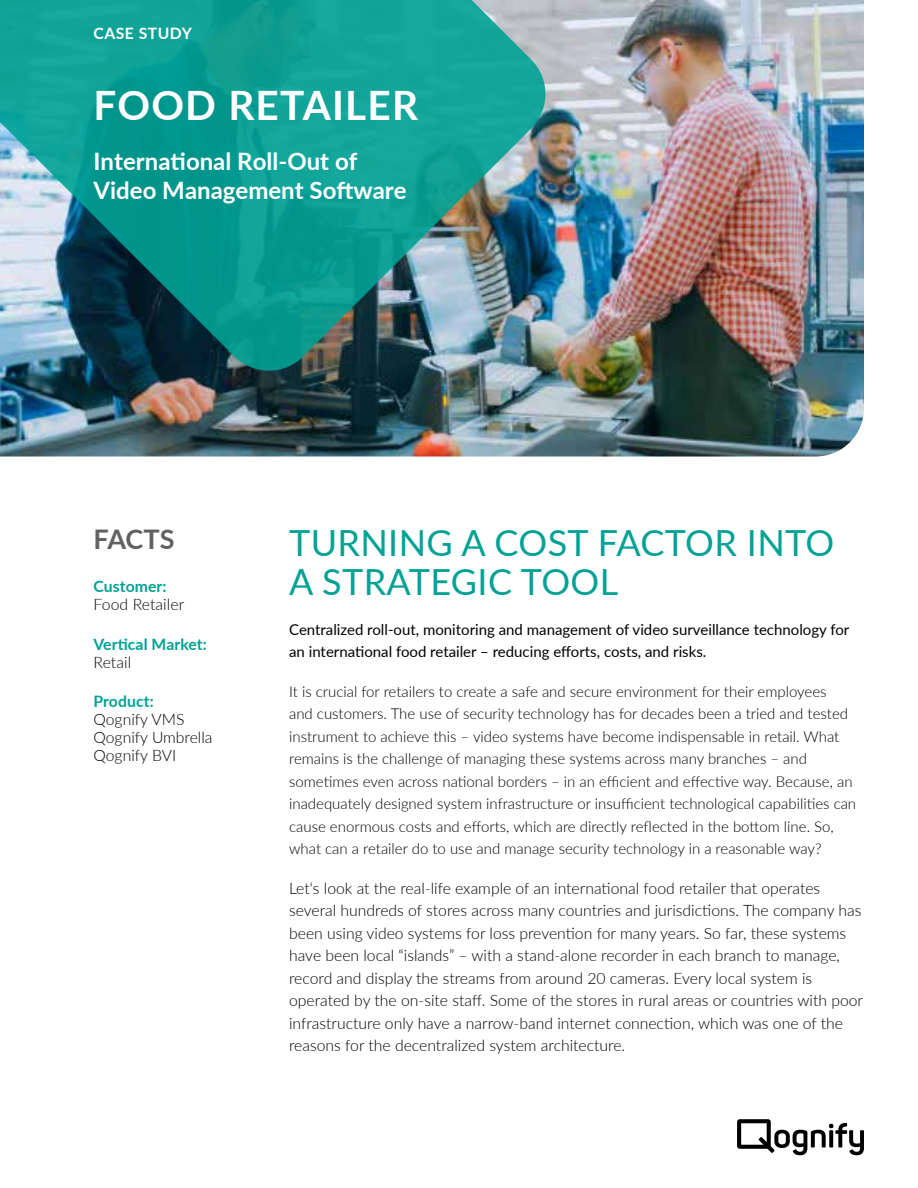
<style>
.page{position:relative;width:918px;height:1188px;background:#fff}
.page>*{position:absolute;margin:0;border:0;box-sizing:border-box;transform-origin:0 0}
.t1{font:700 40.5px "Lato";letter-spacing:.03em;color:#fff}
.t2{font:36px/39px "Lato";letter-spacing:.01em;color:#00a295}
.t3{font:700 27px "Lato";letter-spacing:-.005em;color:#616161}
.t4{font:700 24px/28.8px "Lato";color:#fff}
.t5{font:300 15.75px/22.5px "Lato";color:#000}
.t6{font:700 15.75px "Lato";letter-spacing:.005em;color:#00a295}
.t7{font:700 15.75px "Lato";letter-spacing:.03em;color:#fff}
.t8{font:300 15px/22.5px "Lato";color:#000}
.t9{font:15px/22.5px "Lato";color:#000}
</style>
<div class="page">
<img style="left:0;top:0;width:864px;height:457px">
<img style="left:0;top:0;width:550px;height:375px">
<svg style="left:737px;top:1119px;width:127px;height:36px"></svg>
<p class="t7" style="left:94px;top:21px;width:100px">CASE STUDY</p>
<h1 class="t1" style="left:94px;top:75px;width:326px">FOOD RETAILER</h1>
<h3 class="t4" style="left:94px;top:146px;width:315px">International Roll-Out of<br>Video Management Software</h3>
<h3 class="t3" style="left:94px;top:519px;width:83px">FACTS</h3>
<p class="t6" style="left:94px;top:575px;width:75px">Customer:</p>
<p class="t5" style="left:94px;top:593px;width:92px">Food Retailer</p>
<p class="t6" style="left:94px;top:632px;width:115px">Vertical Market:</p>
<p class="t5" style="left:94px;top:650px;width:39px">Retail</p>
<p class="t6" style="left:94px;top:689px;width:62px">Product:</p>
<p class="t5" style="left:94px;top:710px;width:120px;line-height:18px">Qognify VMS<br>Qognify Umbrella<br>Qognify BVI</p>
<h2 class="t2" style="left:289px;top:522px;width:547px">TURNING A COST FACTOR INTO<br>A STRATEGIC TOOL</h2>
<p class="t9" style="left:289px;top:617px;width:562px">Centralized roll-out, monitoring and management of video surveillance technology for an international food retailer – reducing efforts, costs, and risks.</p>
<p class="t8" style="left:289px;top:680px;width:569px">It is crucial for retailers to create a safe and secure environment for their employees<br>and customers. The use of security technology has for decades been a tried and tested instrument to achieve this – video systems have become indispensable in retail. What remains is the challenge of managing these systems across many branches – and sometimes even across national borders – in an efficient and effective way. Because, an inadequately designed system infrastructure or insufficient technological capabilities can cause enormous costs and efforts, which are directly reflected in the bottom line. So, what can a retailer do to use and manage security technology in a reasonable way?</p>
<p class="t5" style="left:289px;top:876px;width:576px">Let‘s look at the real-life example of an international food retailer that operates several hundreds of stores across many countries and jurisdictions. The company has been using video systems for loss prevention for many years. So far, these systems have been local “islands” – with a stand-alone recorder in each branch to manage, record and display the streams from around 20 cameras. Every local system is operated by the on-site staff. Some of the stores in rural areas or countries with poor infrastructure only have a narrow-band internet connection, which was one of the reasons for the decentralized system architecture.</p>
</div>
